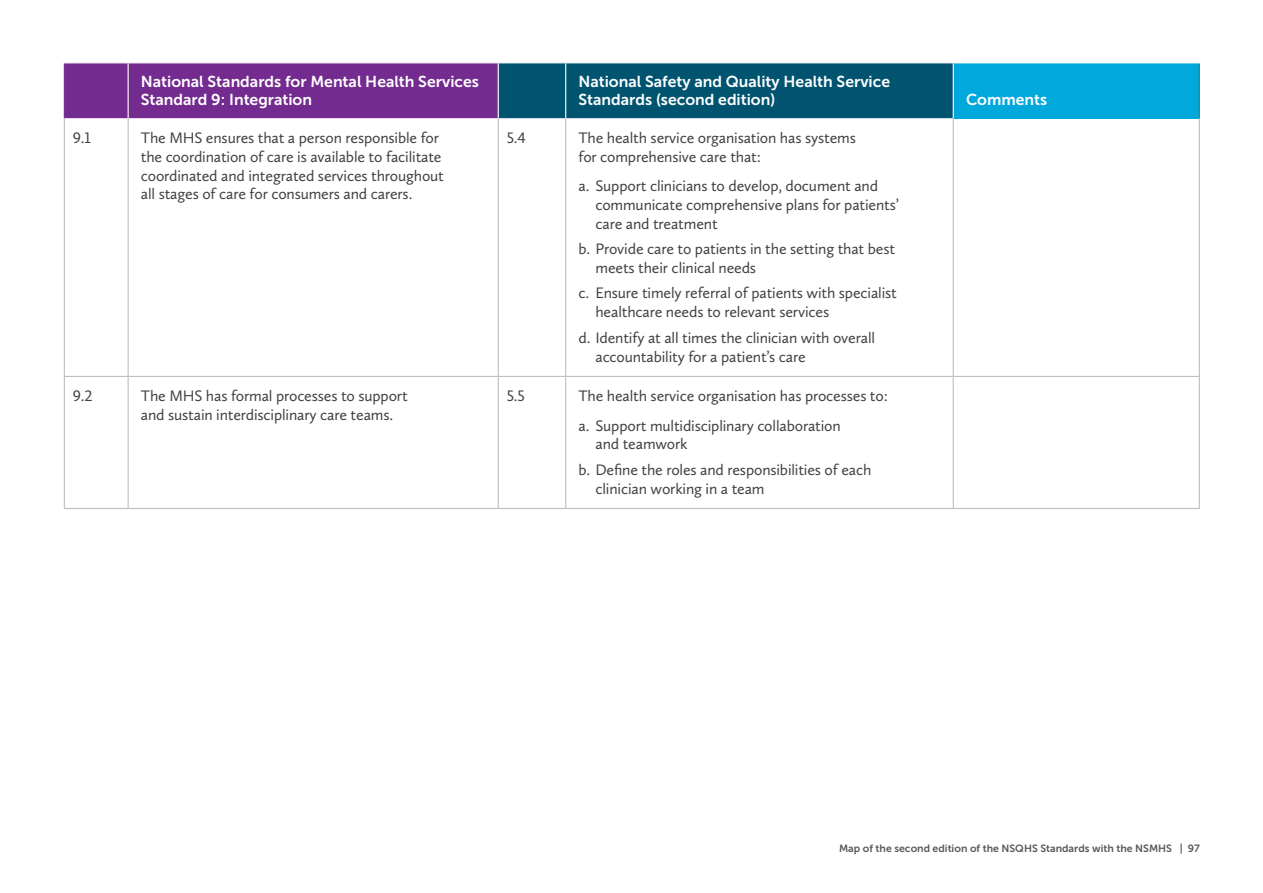
<style>
.page{position:relative;width:1263px;height:893px;background:#fff}
.page>*{position:absolute;margin:0;border:0;box-sizing:border-box;transform-origin:0 0}
.t1{font:15.75px/18.9px "Calluna Sans";letter-spacing:-.01em;color:#414042}
.t2{font:15.75px/18px "Museo Sans 700";color:#fff}
.t3{font:10.5px "Museo Sans 700";color:#58595b}
</style>
<div class="page">
<svg style="left:65px;top:63px;width:888px;height:55px;background:#394180"></svg>
<div style="left:953px;top:63px;width:246px;height:55px;background:#00a8dc"></div>
<hr style="left:128px;top:63px;width:1px;height:55px;background:#fff">
<hr style="left:498px;top:63px;width:1px;height:55px;background:#fff">
<hr style="left:565px;top:63px;width:1px;height:55px;background:#fff">
<hr style="left:953px;top:63px;width:1px;height:55px;background:#fff">
<hr style="left:565px;top:118px;width:1px;height:258px;background:#bcbec0">
<hr style="left:953px;top:118px;width:1px;height:258px;background:#bcbec0">
<hr style="left:565px;top:377px;width:1px;height:131px;background:#bcbec0">
<hr style="left:953px;top:377px;width:1px;height:131px;background:#bcbec0">
<hr style="left:64px;top:63px;width:1px;height:55px;background:#732b90">
<hr style="left:128px;top:376px;width:370px;height:1px;background:#bcbec0">
<hr style="left:64px;top:376px;width:64px;height:1px;background:#bcbec0">
<hr style="left:64px;top:508px;width:64px;height:1px;background:#bcbec0">
<hr style="left:64px;top:118px;width:1px;height:258px;background:#bcbec0">
<hr style="left:1199px;top:118px;width:1px;height:258px;background:#bcbec0">
<hr style="left:64px;top:377px;width:1px;height:131px;background:#bcbec0">
<hr style="left:1199px;top:377px;width:1px;height:131px;background:#bcbec0">
<hr style="left:128px;top:508px;width:370px;height:1px;background:#bcbec0">
<hr style="left:1199px;top:63px;width:1px;height:55px;background:#2c9942">
<hr style="left:498px;top:376px;width:68px;height:1px;background:#bcbec0">
<hr style="left:566px;top:376px;width:387px;height:1px;background:#bcbec0">
<hr style="left:953px;top:376px;width:247px;height:1px;background:#bcbec0">
<hr style="left:498px;top:508px;width:68px;height:1px;background:#bcbec0">
<hr style="left:566px;top:508px;width:387px;height:1px;background:#bcbec0">
<hr style="left:953px;top:508px;width:247px;height:1px;background:#bcbec0">
<hr style="left:498px;top:118px;width:1px;height:258px;background:#bcbec0">
<hr style="left:498px;top:377px;width:1px;height:131px;background:#bcbec0">
<hr style="left:128px;top:118px;width:1px;height:258px;background:#bcbec0">
<hr style="left:128px;top:377px;width:1px;height:131px;background:#bcbec0">
<p class="t2" style="left:141px;top:73px;width:340px">National Standards for Mental Health Services<br>Standard 9: Integration</p>
<p class="t2" style="left:578px;top:73px;width:313px">National Safety and Quality Health Service<br>Standards (second edition)</p>
<p class="t1" style="left:73px;top:128px;width:19px">9.1</p>
<p class="t1" style="left:141px;top:128px;width:305px">The MHS ensures that a person responsible for the coordination of care is available to facilitate coordinated and integrated services throughout all stages of care for consumers and carers.</p>
<p class="t1" style="left:507px;top:128px;width:21px">5.4</p>
<p class="t1" style="left:578px;top:128px;width:279px">The health service organisation has systems for comprehensive care that:</p>
<p class="t1" style="left:595px;top:176px;width:305px;text-indent:-17px">a. Support clinicians to develop, document and communicate comprehensive plans for patients’ care and treatment</p>
<p class="t1" style="left:595px;top:239px;width:301px;text-indent:-17px">b. Provide care to patients in the setting that best meets their clinical needs</p>
<p class="t1" style="left:595px;top:283px;width:303px;text-indent:-17px">c. Ensure timely referral of patients with specialist healthcare needs to relevant services</p>
<p class="t1" style="left:595px;top:328px;width:281px;text-indent:-17px">d. Identify at all times the clinician with overall accountability for a patient’s care</p>
<p class="t1" style="left:73px;top:386px;width:21px">9.2</p>
<p class="t1" style="left:141px;top:386px;width:268px">The MHS has formal processes to support and sustain interdisciplinary care teams.</p>
<p class="t1" style="left:507px;top:386px;width:20px">5.5</p>
<p class="t1" style="left:578px;top:381px;width:311px;line-height:29.5px">The health service organisation has processes to: a. Support multidisciplinary collaboration</p>
<p class="t1" style="left:578px;top:431px;width:295px;line-height:25.3px;text-indent:17px">and teamwork<br>b. Define the roles and responsibilities of each</p>
<p class="t1" style="left:595px;top:479px;width:171px">clinician working in a team</p>
<p class="t2" style="left:966px;top:91px;width:83px">Comments</p>
<p class="t3" style="left:839px;top:842px;width:362px">Map of the second edition of the NSQHS Standards with the NSMHS | 97</p>
</div>
